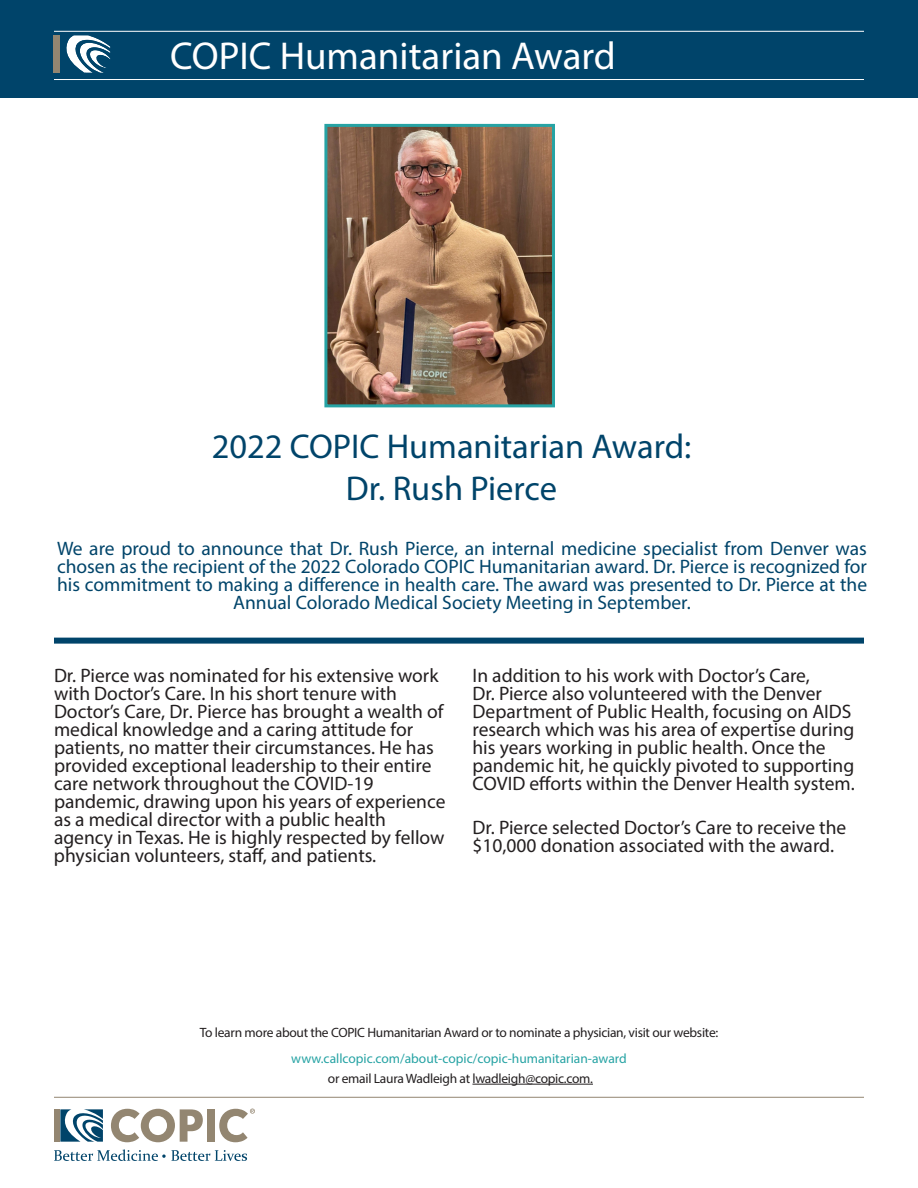
<style>
.page{position:relative;width:918px;height:1188px;background:#fff}
.page>*{position:absolute;margin:0;border:0;box-sizing:border-box;transform-origin:0 0}
.t1{font:39px "Myriad Pro";color:#fff}
.t2{font:34.5px "Myriad Pro";color:#00446a}
.Text{font:19.5px/18px "Myriad Pro";color:#231f20}
.Text-2{font:19.5px/18px "Myriad Pro";color:#00446a;text-align:center}
.Text-3{font:13.5px/19.5px "Myriad Pro";letter-spacing:-.005em;color:#26a3a4;text-align:center}
.Text-4{font:13.5px "Myriad Pro";letter-spacing:-.02em;color:#231f20}
.s1{color:#231f20}
</style>
<div class="page">
<div style="left:0;top:0;width:918px;height:97px;background:#00446a"></div>
<hr style="left:54px;top:79px;width:810px;height:1px;background:#fff">
<hr style="left:54px;top:31px;width:810px;height:1px;background:#fff">
<div style="left:54px;top:1109px;width:5px;height:33px;background:#938671"></div>
<svg style="left:54px;top:1149px;width:193px;height:12px"></svg>
<svg style="left:111px;top:1109px;width:92px;height:33px"></svg>
<div style="left:207px;top:1109px;width:8px;height:33px;background:#938671"></div>
<svg style="left:60px;top:1109px;width:43px;height:33px"></svg>
<svg style="left:219px;top:1109px;width:36px;height:33px"></svg>
<hr style="left:54px;top:1097px;width:810px;height:1px;background:#938671">
<img style="left:328px;top:128px;width:223px;height:275px">
<div style="left:324px;top:124px;width:231px;height:283px;border:3px solid #26a3a4"></div>
<div style="left:54px;top:638px;width:810px;height:6px;background:#00446a"></div>
<div style="left:54px;top:35px;width:6px;height:38px;background:#938671"></div>
<svg style="left:66px;top:35px;width:44px;height:38px"></svg>
<hr style="left:472px;top:1084px;width:121px;height:1px;background:#231f20">
<p class="t1" style="left:170px;top:32px;width:447px">COPIC Humanitarian Award</p>
<p class="t2" style="left:212px;top:425px;width:481px">2022 COPIC Humanitarian Award:</p>
<p class="t2" style="left:346px;top:467px;width:213px">Dr. Rush Pierce</p>
<p class="Text-2" style="left:57px;top:540px;width:812px">We are proud to announce that Dr. Rush Pierce, an internal medicine specialist from Denver was chosen as the recipient of the 2022 Colorado COPIC Humanitarian award. Dr. Pierce is recognized for his commitment to making a difference in health care. The award was presented to Dr. Pierce at the Annual Colorado Medical Society Meeting in September.</p>
<p class="Text" style="left:54px;top:666px;width:393px">Dr. Pierce was nominated for his extensive work with Doctor’s Care. In his short tenure with Doctor’s Care, Dr. Pierce has brought a wealth of medical knowledge and a caring attitude for patients, no matter their circumstances. He has provided exceptional leadership to their entire care network throughout the COVID-19 pandemic, drawing upon his years of experience as a medical director with a public health agency in Texas. He is highly respected by fellow physician volunteers, staff, and patients.</p>
<p class="Text" style="left:472px;top:666px;width:384px">In addition to his work with Doctor’s Care,<br>Dr. Pierce also volunteered with the Denver Department of Public Health, focusing on AIDS research which was his area of expertise during his years working in public health. Once the pandemic hit, he quickly pivoted to supporting COVID efforts within the Denver Health system.</p>
<p class="Text" style="left:472px;top:819px;width:375px">Dr. Pierce selected Doctor’s Care to receive the $10,000 donation associated with the award.</p>
<p class="Text-4" style="left:200px;top:1024px;width:520px">To learn more about the COPIC Humanitarian Award or to nominate a physician, visit our website:</p>
<p class="Text-3" style="left:291px;top:1049px;width:337px">www.callcopic.com/about-copic/copic-humanitarian-award <span class="s1">or email Laura Wadleigh at lwadleigh@copic.com.</span></p>
</div>
